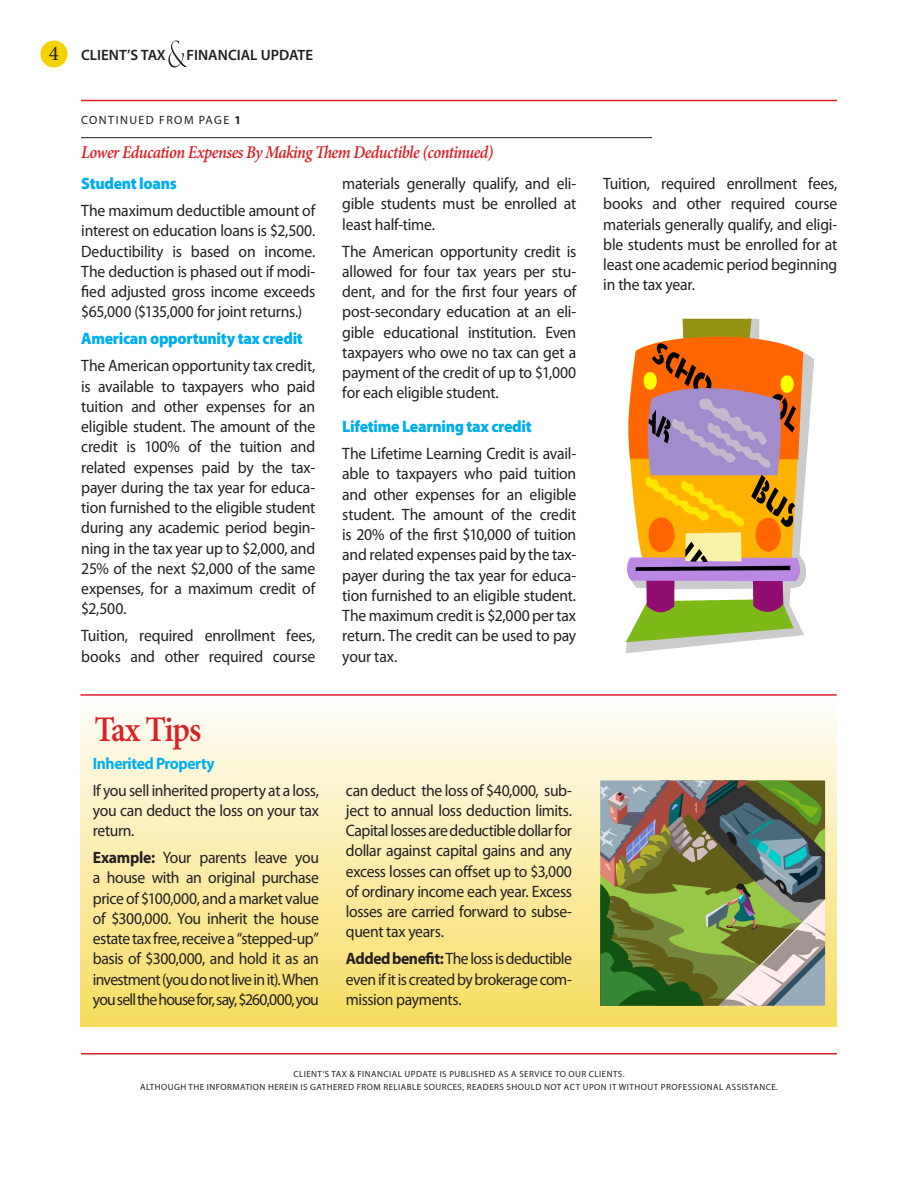
<style>
.page{position:relative;width:918px;height:1188px;background:#fff}
.page>*{position:absolute;margin:0;border:0;box-sizing:border-box;transform-origin:0 0}
.Head_1C{font:600 36px "Minion Pro";letter-spacing:-.04em;color:#da2128;scale:.9 1}
.Page_Number{font:21px "Minion Pro";color:#231f20}
.Continued_Title{font:italic 600 18px "Minion Pro";letter-spacing:-.03em;color:#da2128;scale:.9 1}
.Body_1b{font:16.5px/20.2px "Myriad Pro";letter-spacing:-.015em;color:#231f20;text-align:justify;scale:.95 1}
.Blue_bold_sub_head{font:900 16.5px "Myriad Pro";letter-spacing:-.02em;color:#00aeef;scale:.95 1}
.Body_1a{font:700 16.5px "Myriad Pro";letter-spacing:-.03em;color:#00aeef;scale:.95 1}
.CTFU_Page_Header{font:600 15px "Myriad Pro";color:#231f20}
.Continued_From{font:12px "Myriad Pro";letter-spacing:.12em;color:#231f20}
.t1{font:9px/13.5px "Myriad Pro";letter-spacing:.05em;color:#231f20;text-align:center}
.s1{font-weight:700}
</style>
<div class="page">
<hr style="left:81px;top:1053px;width:756px;height:1px;background:#da2128">
<div style="left:40px;top:40px;width:28px;height:28px;background:#f4d202;border-radius:50%"></div>
<svg style="left:168px;top:40px;width:20px;height:27px"></svg>
<hr style="left:81px;top:100px;width:756px;height:1px;background:#da2128">
<hr style="left:81px;top:137px;width:571px;height:1px;background:#231f20">
<div style="left:81px;top:694px;width:756px;height:332px;background:linear-gradient(to bottom,#fefefd,#f7dc5f)"></div>
<svg style="left:600px;top:781px;width:225px;height:225px"></svg>
<hr style="left:80px;top:694px;width:757px;height:2px;background:#da2128">
<svg style="left:626px;top:352px;width:188px;height:301px"></svg>
<svg style="left:626px;top:319px;width:177px;height:323px"></svg>
<p class="Page_Number" style="left:49px;top:39px;width:12px">4</p>
<p class="CTFU_Page_Header" style="left:81px;top:45px;width:86px">CLIENT’S TAX</p>
<p class="CTFU_Page_Header" style="left:187px;top:45px;width:128px">FINANCIAL UPDATE</p>
<p class="Continued_From" style="left:81px;top:112px;width:161px">CONTINUED FROM PAGE <span class="s1">1</span></p>
<p class="Continued_Title" style="left:81px;top:140px;width:460px">Lower Education Expenses By Making Them Deductible (continued)</p>
<p class="Blue_bold_sub_head" style="left:81px;top:173px;width:102px">Student loans</p>
<p class="Body_1b" style="left:81px;top:200px;width:248px">The maximum deductible amount of interest on education loans is $2,500.<br>Deductibility is based on income.<br>The deduction is phased out if modi&shy;fied adjusted gross income exceeds $65,000 ($135,000 for joint returns.)</p>
<p class="Blue_bold_sub_head" style="left:81px;top:328px;width:235px">American opportunity tax credit</p>
<p class="Body_1b" style="left:81px;top:356px;width:248px">The American opportunity tax credit, is available to taxpayers who paid tuition and other expenses for an eligible student. The amount of the credit is 100% of the tuition and related expenses paid by the tax&shy;payer during the tax year for educa&shy;tion furnished to the eligible student during any academic period begin&shy;ning in the tax year up to $2,000, and 25% of the next $2,000 of the same expenses, for a maximum credit of $2,500.</p>
<p class="Body_1b" style="left:81px;top:626px;width:248px">Tuition, required enrollment fees, books and other required course</p>
<p class="Head_1C" style="left:94px;top:704px;width:120px">Tax Tips</p>
<p class="Body_1a" style="left:93px;top:752px;width:130px">Inherited Property</p>
<p class="Body_1b" style="left:93px;top:780px;width:239px">If you sell inherited property at a loss, you can deduct the loss on your tax return.</p>
<p class="Body_1b" style="left:93px;top:847px;width:239px"><span class="s1">Example:</span> Your parents leave you a house with an original purchase price of $100,000, and a market value of $300,000. You inherit the house estate tax free, receive a “stepped-up” basis of $300,000, and hold it as an investment (you do not live in it). When you sell the house for, say, $260,000, you</p>
<p class="Body_1b" style="left:342px;top:173px;width:248px">materials generally qualify, and eli&shy;gible students must be enrolled at least half-time.</p>
<p class="Body_1b" style="left:342px;top:241px;width:248px">The American opportunity credit is allowed for four tax years per stu&shy;dent, and for the first four years of post-secondary education at an eli&shy;gible educational institution. Even taxpayers who owe no tax can get a payment of the credit of up to $1,000 for each eligible student.</p>
<p class="Blue_bold_sub_head" style="left:342px;top:416px;width:201px">Lifetime Learning tax credit</p>
<p class="Body_1b" style="left:342px;top:443px;width:248px">The Lifetime Learning Credit is avail&shy;able to taxpayers who paid tuition and other expenses for an eligible student. The amount of the credit is 20% of the first $10,000 of tuition and related expenses paid by the tax&shy;payer during the tax year for educa&shy;tion furnished to an eligible student.<br>The maximum credit is $2,000 per tax return. The credit can be used to pay your tax.</p>
<p class="Body_1b" style="left:346px;top:780px;width:240px">can deduct the loss of $40,000, sub&shy;ject to annual loss deduction limits.<br>Capital losses are deductible dollar for dollar against capital gains and any excess losses can offset up to $3,000 of ordinary income each year. Excess losses are carried forward to subse&shy;quent tax years.</p>
<p class="Body_1b" style="left:346px;top:948px;width:239px"><span class="s1">Added benefit:</span> The loss is deductible even if it is created by brokerage com&shy;mission payments.</p>
<p class="Body_1b" style="left:603px;top:173px;width:248px">Tuition, required enrollment fees, books and other required course materials generally qualify, and eligi&shy;ble students must be enrolled for at least one academic period beginning in the tax year.</p>
<p class="t1" style="left:140px;top:1067px;width:639px">CLIENT’S TAX &amp; FINANCIAL UPDATE IS PUBLISHED AS A SERVICE TO OUR CLIENTS.<br>ALTHOUGH THE INFORMATION HEREIN IS GATHERED FROM RELIABLE SOURCES, READERS SHOULD NOT ACT UPON IT WITHOUT PROFESSIONAL ASSISTANCE.</p>
</div>
